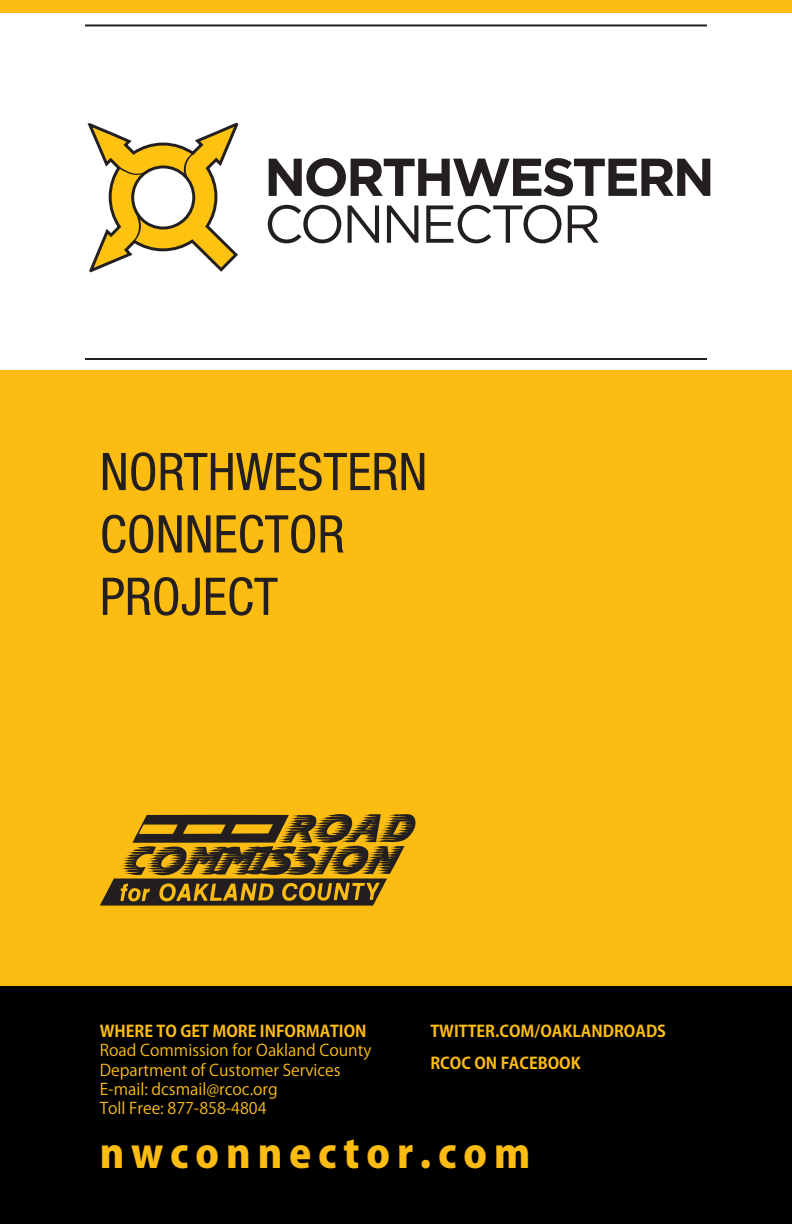
<style>
.page{position:relative;width:792px;height:1224px;background:#fff}
.page>*{position:absolute;margin:0;border:0;box-sizing:border-box;transform-origin:0 0}
.t1{font:condensed 52px/62.4px "Helvetica Neue LT Std";color:#231f20}
.t2{font:800 40px "Koz Go Pro";letter-spacing:.17em;color:#fdbc12}
.t3{font:16px/19.2px "Koz Go Pro";color:#fdbc12}
.t4{font:700 16px/31.6px "Koz Go Pro";color:#fdbc12}
</style>
<div class="page">
<div style="left:0;top:0;width:792px;height:13px;background:#fdbc12"></div>
<div style="left:0;top:985px;width:792px;height:239px;background:#000"></div>
<div style="left:0;top:370px;width:792px;height:615px;background:#fdbc12"></div>
<svg style="left:269px;top:158px;width:441px;height:39px"></svg>
<svg style="left:268px;top:205px;width:73px;height:38px"></svg>
<svg style="left:348px;top:205px;width:31px;height:38px"></svg>
<svg style="left:387px;top:205px;width:31px;height:38px"></svg>
<svg style="left:426px;top:205px;width:136px;height:38px"></svg>
<svg style="left:568px;top:205px;width:31px;height:38px"></svg>
<svg style="left:88px;top:122px;width:151px;height:151px"></svg>
<svg style="left:100px;top:814px;width:316px;height:92px"></svg>
<hr style="left:85px;top:358px;width:622px;height:2px;background:#231f20">
<hr style="left:85px;top:24px;width:622px;height:2px;background:#231f20">
<h1 class="t1" style="left:100px;top:440px;width:329px">NORTHWESTERN<br>CONNECTOR<br>PROJECT</h1>
<p class="t4" style="left:100px;top:1016px;width:268px">WHERE TO GET MORE INFORMATION</p>
<p class="t3" style="left:100px;top:1041px;width:273px">Road Commission for Oakland County<br>Department of Customer Services<br>E-mail: dcsmail@rcoc.org<br>Toll Free: 877-858-4804</p>
<p class="t4" style="left:430px;top:1016px;width:237px">TWITTER.COM/OAKLANDROADS<br>RCOC ON FACEBOOK</p>
<h2 class="t2" style="left:100px;top:1128px;width:432px">nwconnector.com</h2>
</div>
